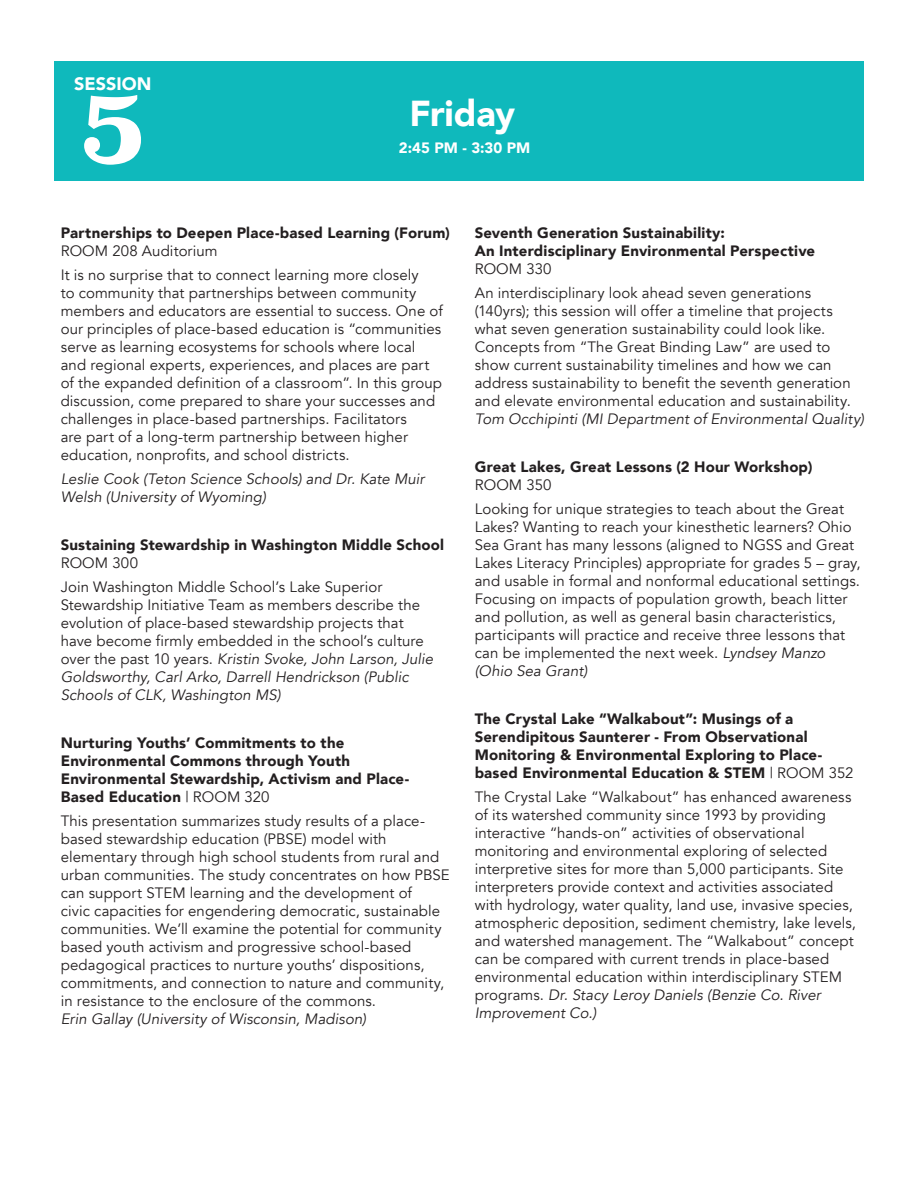
<style>
.page{position:relative;width:918px;height:1188px;background:#fff}
.page>*{position:absolute;margin:0;border:0;box-sizing:border-box;transform-origin:0 0}
.t1{font:700 99px "Superclarendon";color:#fff}
.t2{font:900 36px "Avenir";letter-spacing:-.005em;color:#fff}
.t3{font:900 18px "Avenir";color:#fff}
.t4{font:15px/18px "Avenir";letter-spacing:.005em;color:#231f20}
.t5{font:900 15px/18px "Avenir";letter-spacing:.015em;color:#231f20}
.t6{font:italic 15px/18px "Avenir";letter-spacing:.005em;color:#231f20}
.t7{font:900 15px "Avenir";color:#fff}
.s1{font-style:italic}
.s2{font-weight:400}
</style>
<div class="page">
<div style="left:54px;top:61px;width:810px;height:120px;background:#0fb9bc"></div>
<p class="t3" style="left:74px;top:68px;width:79px">SESSION</p>
<h1 class="t1" style="left:79px;top:53px;width:69px">5</h1>
<h2 class="t2" style="left:410px;top:82px;width:107px">Friday</h2>
<p class="t7" style="left:399px;top:134px;width:133px">2:45 PM - 3:30 PM</p>
<p class="t5" style="left:61px;top:224px;width:391px">Partnerships to Deepen Place-based Learning (Forum)</p>
<p class="t4" style="left:61px;top:239px;width:359px;line-height:24px">ROOM 208 Auditorium<br>It is no surprise that to connect learning more closely</p>
<p class="t4" style="left:61px;top:284px;width:384px">to community that partnerships between community members and educators are essential to success. One of our principles of place-based education is “communities serve as learning ecosystems for schools where local and regional experts, experiences, and places are part of the expanded definition of a classroom”. In this group discussion, come prepared to share your successes and challenges in place-based partnerships. Facilitators<br>are part of a long-term partnership between higher education, nonprofits, and school districts.</p>
<p class="t6" style="left:61px;top:470px;width:365px">Leslie Cook (Teton Science Schools) and Dr. Kate Muir<br>Welsh (University of Wyoming)</p>
<p class="t5" style="left:61px;top:536px;width:385px">Sustaining Stewardship in Washington Middle School</p>
<p class="t4" style="left:61px;top:551px;width:323px;line-height:24px">ROOM 300<br>Join Washington Middle School’s Lake Superior</p>
<p class="t4" style="left:61px;top:596px;width:374px">Stewardship Initiative Team as members describe the evolution of place-based stewardship projects that have become firmly embedded in the school’s culture over the past 10 years. <span class="s1">Kristin Svoke, John Larson, Julie Goldsworthy, Carl Arko, Darrell Hendrickson (Public Schools of CLK, Washington MS)</span></p>
<p class="t5" style="left:61px;top:734px;width:350px">Nurturing Youths’ Commitments to the Environmental Commons through Youth Environmental Stewardship, Activism and Place-Based Education <span class="s2">| ROOM 320</span></p>
<p class="t4" style="left:61px;top:812px;width:390px">This presentation summarizes study results of a place&shy;based stewardship education (PBSE) model with elementary through high school students from rural and urban communities. The study concentrates on how PBSE can support STEM learning and the development of<br>civic capacities for engendering democratic, sustainable communities. We’ll examine the potential for community based youth activism and progressive school-based pedagogical practices to nurture youths’ dispositions, commitments, and connection to nature and community, in resistance to the enclosure of the commons.</p>
<p class="t6" style="left:61px;top:1010px;width:307px">Erin Gallay (University of Wisconsin, Madison)</p>
<p class="t5" style="left:475px;top:224px;width:342px">Seventh Generation Sustainability:<br>An Interdisciplinary Environmental Perspective</p>
<p class="t4" style="left:475px;top:257px;width:338px;line-height:24px">ROOM 330<br>An interdisciplinary look ahead seven generations</p>
<p class="t4" style="left:475px;top:302px;width:378px">(140yrs); this session will offer a timeline that projects what seven generation sustainability could look like.<br>Concepts from “The Great Binding Law” are used to show current sustainability timelines and how we can address sustainability to benefit the seventh generation and elevate environmental education and sustainability.</p>
<p class="t6" style="left:475px;top:410px;width:391px">Tom Occhipinti (MI Department of Environmental Quality)</p>
<p class="t5" style="left:475px;top:458px;width:339px">Great Lakes, Great Lessons (2 Hour Workshop)</p>
<p class="t4" style="left:475px;top:473px;width:371px;line-height:24px">ROOM 350<br>Looking for unique strategies to teach about the Great</p>
<p class="t4" style="left:475px;top:518px;width:388px">Lakes? Wanting to reach your kinesthetic learners? Ohio Sea Grant has many lessons (aligned to NGSS and Great Lakes Literacy Principles) appropriate for grades 5 – gray, and usable in formal and nonformal educational settings.<br>Focusing on impacts of population growth, beach litter and pollution, as well as general basin characteristics, participants will practice and receive three lessons that can be implemented the next week. <span class="s1">Lyndsey Manzo (Ohio Sea Grant)</span></p>
<p class="t5" style="left:475px;top:710px;width:380px">The Crystal Lake “Walkabout”: Musings of a Serendipitous Saunterer - From Observational Monitoring &amp; Environmental Exploring to Place&shy;based Environmental Education &amp; STEM <span class="s2">| ROOM 352</span></p>
<p class="t4" style="left:475px;top:788px;width:383px">The Crystal Lake “Walkabout” has enhanced awareness of its watershed community since 1993 by providing interactive “hands-on” activities of observational monitoring and environmental exploring of selected interpretive sites for more than 5,000 participants. Site interpreters provide context and activities associated with hydrology, water quality, land use, invasive species, atmospheric deposition, sediment chemistry, lake levels, and watershed management. The “Walkabout” concept can be compared with current trends in place-based environmental education within interdisciplinary STEM programs. <span class="s1">Dr. Stacy Leroy Daniels (Benzie Co. River Improvement Co.)</span></p>
</div>
